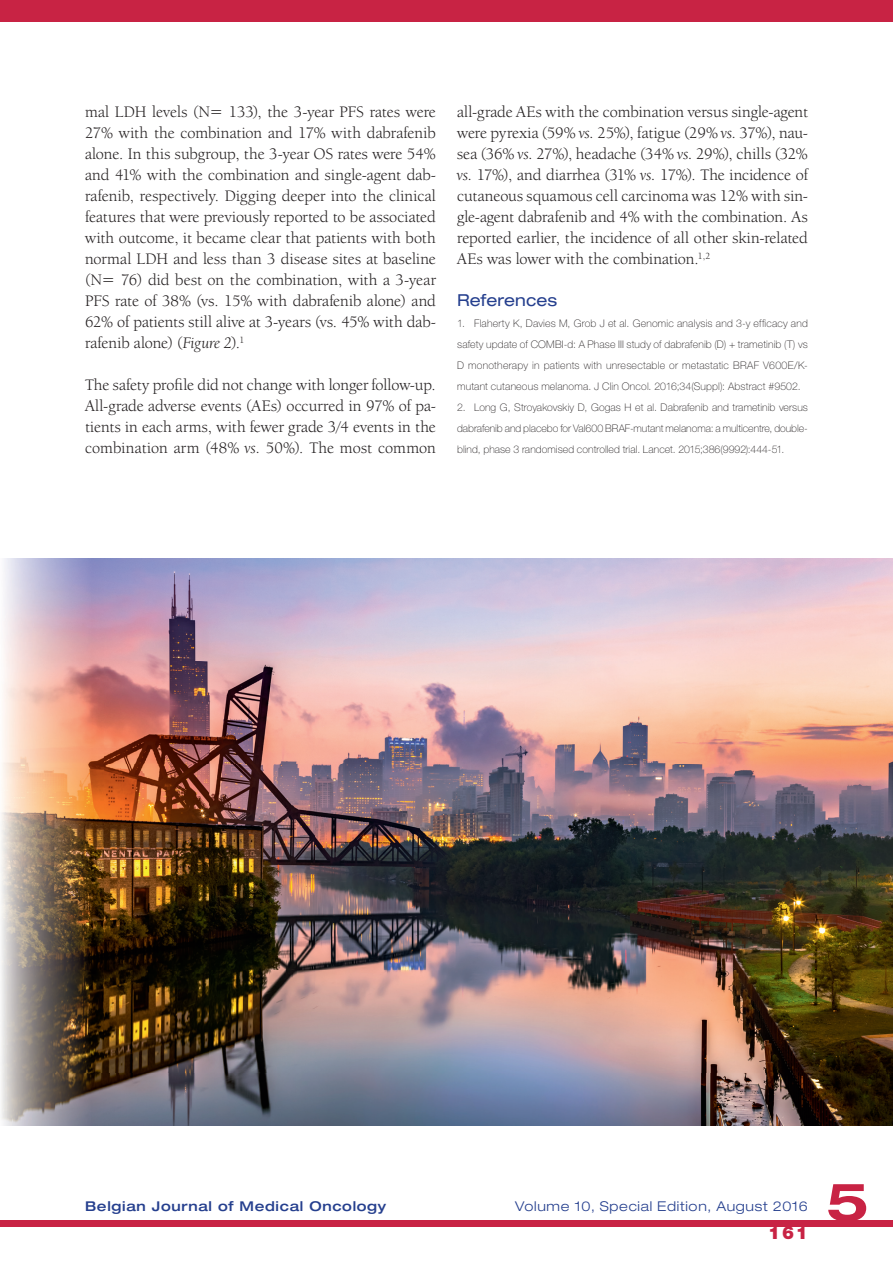
<style>
.page{position:relative;width:893px;height:1263px;background:#fff}
.page>*{position:absolute;margin:0;border:0;box-sizing:border-box;transform-origin:0 0}
.t1{font:700 expanded 52.5px "Helvetica Neue LT Std";color:#c82344}
.t2{font:900 18px "Helvetica Neue LT Std";color:#c82344}
.t3{font:16.5px/21px "Berkeley Oldstyle IT Cby BT";color:#231f20;text-align:justify}
.t4{font:expanded 16.5px "Helvetica Neue LT Std";letter-spacing:.005em;color:#253f8e}
.t5{font:300 expanded 13.5px "Helvetica Neue LT Std";letter-spacing:.05em;color:#253f8e}
.t6{font:500 expanded 13.5px "Helvetica Neue LT Std";letter-spacing:.05em;color:#253f8e}
.t7{font:100 10.5px/21px "Helvetica Neue LT Std";letter-spacing:.01em;color:#231f20;text-align:justify}
.s1{font-style:italic}
</style>
<div class="page">
<div style="left:0;top:1220px;width:893px;height:7px;background:#c82344"></div>
<img style="left:1px;top:558px;width:892px;height:567px">
<div style="left:0;top:0;width:893px;height:21px;background:#c82344"></div>
<p class="t3" style="left:85px;top:101px;width:352px">mal LDH levels (N= 133), the 3-year PFS rates were 27% with the combination and 17% with dabrafenib alone. In this subgroup, the 3-year OS rates were 54% and 41% with the combination and single-agent dab&shy;rafenib, respectively. Digging deeper into the clinical features that were previously reported to be associated with outcome, it became clear that patients with both normal LDH and less than 3 disease sites at baseline (N= 76) did best on the combination, with a 3-year PFS rate of 38% (vs. 15% with dabrafenib alone) and 62% of patients still alive at 3-years (vs. 45% with dab&shy;rafenib alone) (<span class="s1">Figure 2</span>).<sup>1</sup></p>
<p class="t3" style="left:85px;top:374px;width:352px">The safety profile did not change with longer follow-up.<br>All-grade adverse events (AEs) occurred in 97% of pa&shy;tients in each arms, with fewer grade 3/4 events in the combination arm (48% <span class="s1">vs.</span> 50%). The most common</p>
<p class="t3" style="left:457px;top:101px;width:352px">all-grade AEs with the combination versus single-agent were pyrexia (59% <span class="s1">vs.</span> 25%), fatigue (29% <span class="s1">vs.</span> 37%), nau&shy;sea (36% <span class="s1">vs.</span> 27%), headache (34% <span class="s1">vs.</span> 29%), chills (32% <span class="s1">vs.</span> 17%), and diarrhea (31% <span class="s1">vs.</span> 17%). The incidence of cutaneous squamous cell carcinoma was 12% with sin&shy;gle-agent dabrafenib and 4% with the combination. As reported earlier, the incidence of all other skin-related AEs was lower with the combination.<sup>1,2</sup></p>
<p class="t4" style="left:457px;top:290px;width:102px">References</p>
<p class="t7" style="left:457px;top:313px;width:352px">1. Flaherty K, Davies M, Grob J et al. Genomic analysis and 3-y efficacy and safety update of COMBI-d: A Phase III study of dabrafenib (D) + trametinib (T) vs D monotherapy in patients with unresectable or metastatic BRAF V600E/K&shy;mutant cutaneous melanoma. J Clin Oncol. 2016;34(Suppl): Abstract #9502.</p>
<p class="t7" style="left:457px;top:397px;width:352px">2. Long G, Stroyakovskiy D, Gogas H et al. Dabrafenib and trametinib versus dabrafenib and placebo for Val600 BRAF-mutant melanoma: a multicentre, double&shy;blind, phase 3 randomised controlled trial. Lancet. 2015;386(9992):444-51.</p>
<p class="t6" style="left:85px;top:1198px;width:303px">Belgian Journal of Medical Oncology</p>
<p class="t5" style="left:515px;top:1198px;width:294px">Volume 10, Special Edition, August 2016</p>
<p class="t2" style="left:768px;top:1222px;width:41px">161</p>
<h1 class="t1" style="left:826px;top:1169px;width:44px">5</h1>
</div>
